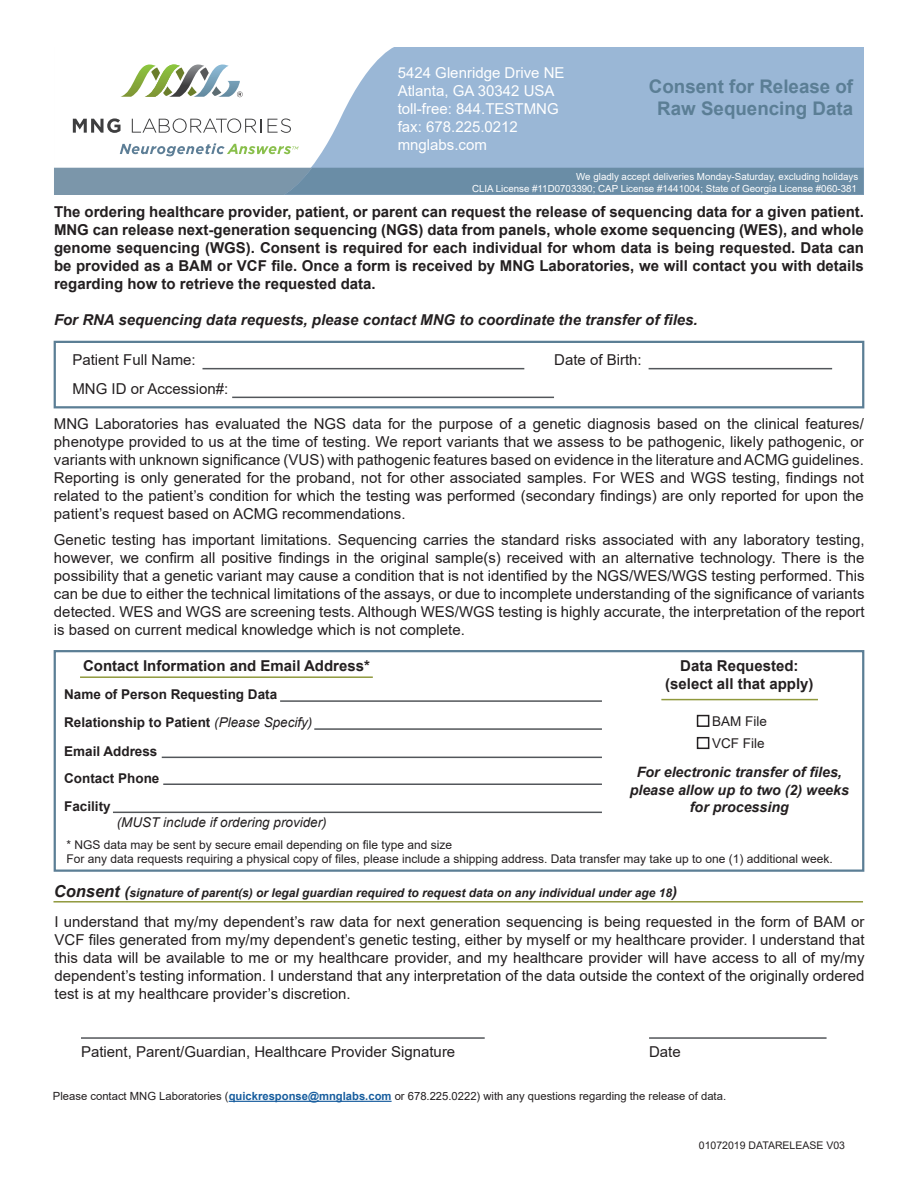
<style>
.page{position:relative;width:918px;height:1188px;background:#fff}
.page>*{position:absolute;margin:0;border:0;box-sizing:border-box;transform-origin:0 0}
.t1{font:700 18.75px/22.5px "Arial";color:#5b7e95;text-align:center}
.t2{font:15px/18px "Arial";color:#231f20;text-align:justify}
.t3{font:700 15px/18px "Arial";color:#231f20;text-align:justify}
.t4{font:15px/18px "Arial";color:#fff}
.t5{font:italic 700 15px "Arial";color:#231f20}
.t6{font:italic 700 14.25px/17.1px "Arial";color:#231f20;text-align:center}
.t7{font:700 13.5px/26.8px "Arial";color:#231f20}
.t8{font:italic 13.5px "Arial";color:#231f20}
.t9{font:13.5px "Arial";color:#231f20}
.t10{font:12px/13.8px "Arial";color:#231f20}
.t11{font:italic 700 12px "Arial";color:#231f20}
.t12{font:11.25px "Arial";color:#231f20}
.t13{font:10.5px "Arial";color:#231f20}
.t14{font:9.75px/12px "Arial";color:#fff;text-align:right}
.s1{font-weight:400;font-style:italic}
.s2{font-size:16.5px}
.s3{font-size:15px}
.s4{font-weight:700;color:#175d9e}
</style>
<div class="page">
<div style="left:54px;top:650px;width:810px;height:222px;border:2px solid #5b7e95"></div>
<div style="left:54px;top:47px;width:810px;height:148px;background:#9ab7d6"></div>
<svg style="left:54px;top:47px;width:345px;height:121px;fill:#fff"></svg>
<svg style="left:120px;top:143px;width:179px;height:13px;background:#d1ded5"></svg>
<svg style="left:73px;top:118px;width:48px;height:15px"></svg>
<svg style="left:132px;top:118px;width:130px;height:15px;background:#dadada"></svg>
<svg style="left:268px;top:118px;width:23px;height:15px"></svg>
<svg style="left:120px;top:64px;width:123px;height:33px;background:#c3cfbb"></svg>
<svg style="left:54px;top:168px;width:810px;height:27px;background:#6f90a7"></svg>
<div style="left:54px;top:341px;width:810px;height:67px;border:2px solid #5b7e95"></div>
<hr style="left:202px;top:368px;width:322px;height:1px;background:#53565a">
<hr style="left:649px;top:368px;width:183px;height:1px;background:#53565a">
<hr style="left:53px;top:901px;width:810px;height:2px;background:#90993d">
<hr style="left:81px;top:1037px;width:404px;height:2px;background:#53565a">
<hr style="left:649px;top:1037px;width:178px;height:2px;background:#53565a">
<hr style="left:229px;top:1101px;width:163px;height:1px;background:#175d9e">
<hr style="left:232px;top:397px;width:322px;height:1px;background:#53565a">
<hr style="left:280px;top:700px;width:322px;height:2px;background:#53565a">
<hr style="left:314px;top:728px;width:288px;height:2px;background:#53565a">
<hr style="left:162px;top:757px;width:440px;height:1px;background:#53565a">
<hr style="left:163px;top:783px;width:439px;height:2px;background:#53565a">
<div style="left:697px;top:737px;width:12px;height:12px;border:2px solid #231f20"></div>
<div style="left:697px;top:715px;width:12px;height:12px;border:2px solid #231f20"></div>
<hr style="left:113px;top:812px;width:489px;height:1px;background:#53565a">
<hr style="left:80px;top:676px;width:293px;height:2px;background:#90993d">
<hr style="left:661px;top:699px;width:157px;height:1px;background:#90993d">
<p class="t4" style="left:398px;top:64px;width:168px">5424 Glenridge Drive NE<br>Atlanta, GA 30342 USA toll-free: 844.TESTMNG fax: 678.225.0212 mnglabs.com</p>
<p class="t1" style="left:649px;top:75px;width:206px">Consent for Release of<br>Raw Sequencing Data</p>
<p class="t14" style="left:472px;top:170px;width:388px">We gladly accept deliveries Monday-Saturday, excluding holidays<br>CLIA License #11D0703390; CAP License #1441004; State of Georgia License #060-381</p>
<p class="t3" style="left:54px;top:203px;width:812px">The ordering healthcare provider, patient, or parent can request the release of sequencing data for a given patient.<br>MNG can release next-generation sequencing (NGS) data from panels, whole exome sequencing (WES), and whole genome sequencing (WGS). Consent is required for each individual for whom data is being requested. Data can be provided as a BAM or VCF file. Once a form is received by MNG Laboratories, we will contact you with details regarding how to retrieve the requested data.</p>
<p class="t5" style="left:54px;top:310px;width:645px">For RNA sequencing data requests, please contact MNG to coordinate the transfer of files.</p>
<p class="t2" style="left:72px;top:351px;width:125px">Patient Full Name:</p>
<p class="t2" style="left:554px;top:351px;width:89px">Date of Birth:</p>
<p class="t2" style="left:72px;top:379px;width:157px">MNG ID or Accession#:</p>
<p class="t2" style="left:54px;top:415px;width:812px">MNG Laboratories has evaluated the NGS data for the purpose of a genetic diagnosis based on the clinical features/ phenotype provided to us at the time of testing. We report variants that we assess to be pathogenic, likely pathogenic, or variants with unknown significance (VUS) with pathogenic features based on evidence in the literature and ACMG guidelines.<br>Reporting is only generated for the proband, not for other associated samples. For WES and WGS testing, findings not related to the patient’s condition for which the testing was performed (secondary findings) are only reported for upon the patient’s request based on ACMG recommendations.</p>
<p class="t2" style="left:54px;top:531px;width:812px">Genetic testing has important limitations. Sequencing carries the standard risks associated with any laboratory testing, however, we confirm all positive findings in the original sample(s) received with an alternative technology. There is the possibility that a genetic variant may cause a condition that is not identified by the NGS/WES/WGS testing performed. This can be due to either the technical limitations of the assays, or due to incomplete understanding of the significance of variants detected. WES and WGS are screening tests. Although WES/WGS testing is highly accurate, the interpretation of the report is based on current medical knowledge which is not complete.</p>
<p class="t3" style="left:83px;top:657px;width:288px">Contact Information and Email Address*</p>
<p class="t3" style="left:665px;top:657px;width:150px;text-align:center">Data Requested: (select all that apply)</p>
<p class="t7" style="left:64px;top:681px;width:215px">Name of Person Requesting Data</p>
<p class="t7" style="left:64px;top:709px;width:250px">Relationship to Patient <span class="s1">(Please Specify)</span></p>
<p class="t7" style="left:64px;top:738px;width:97px">Email Address<br>Contact Phone</p>
<p class="t7" style="left:64px;top:793px;width:48px">Facility</p>
<p class="t8" style="left:117px;top:814px;width:212px">(MUST include if ordering provider)</p>
<p class="t9" style="left:712px;top:712px;width:56px">BAM File</p>
<p class="t9" style="left:712px;top:734px;width:54px">VCF File</p>
<p class="t6" style="left:630px;top:764px;width:221px">For electronic transfer of files, please allow up to two (2) weeks for processing</p>
<p class="t10" style="left:67px;top:838px;width:768px">* NGS data may be sent by secure email depending on file type and size<br>For any data requests requiring a physical copy of files, please include a shipping address. Data transfer may take up to one (1) additional week.</p>
<p class="t11" style="left:54px;top:885px;width:625px"><span class="s2">Consent</span> <span class="s3">(</span>signature of parent(s) or legal guardian required to request data on any individual under age 18<span class="s3">)</span></p>
<p class="t2" style="left:55px;top:913px;width:812px">I understand that my/my dependent’s raw data for next generation sequencing is being requested in the form of BAM or VCF files generated from my/my dependent’s genetic testing, either by myself or my healthcare provider. I understand that this data will be available to me or my healthcare provider, and my healthcare provider will have access to all of my/my dependent’s testing information. I understand that any interpretation of the data outside the context of the originally ordered test is at my healthcare provider’s discretion.</p>
<p class="t2" style="left:81px;top:1043px;width:376px">Patient, Parent/Guardian, Healthcare Provider Signature</p>
<p class="t2" style="left:649px;top:1043px;width:33px">Date</p>
<p class="t12" style="left:53px;top:1088px;width:675px">Please contact MNG Laboratories (<span class="s4">quickresponse@mnglabs.com</span> or 678.225.0222) with any questions regarding the release of data.</p>
<p class="t13" style="left:699px;top:1138px;width:148px">01072019 DATARELEASE V03</p>
</div>
